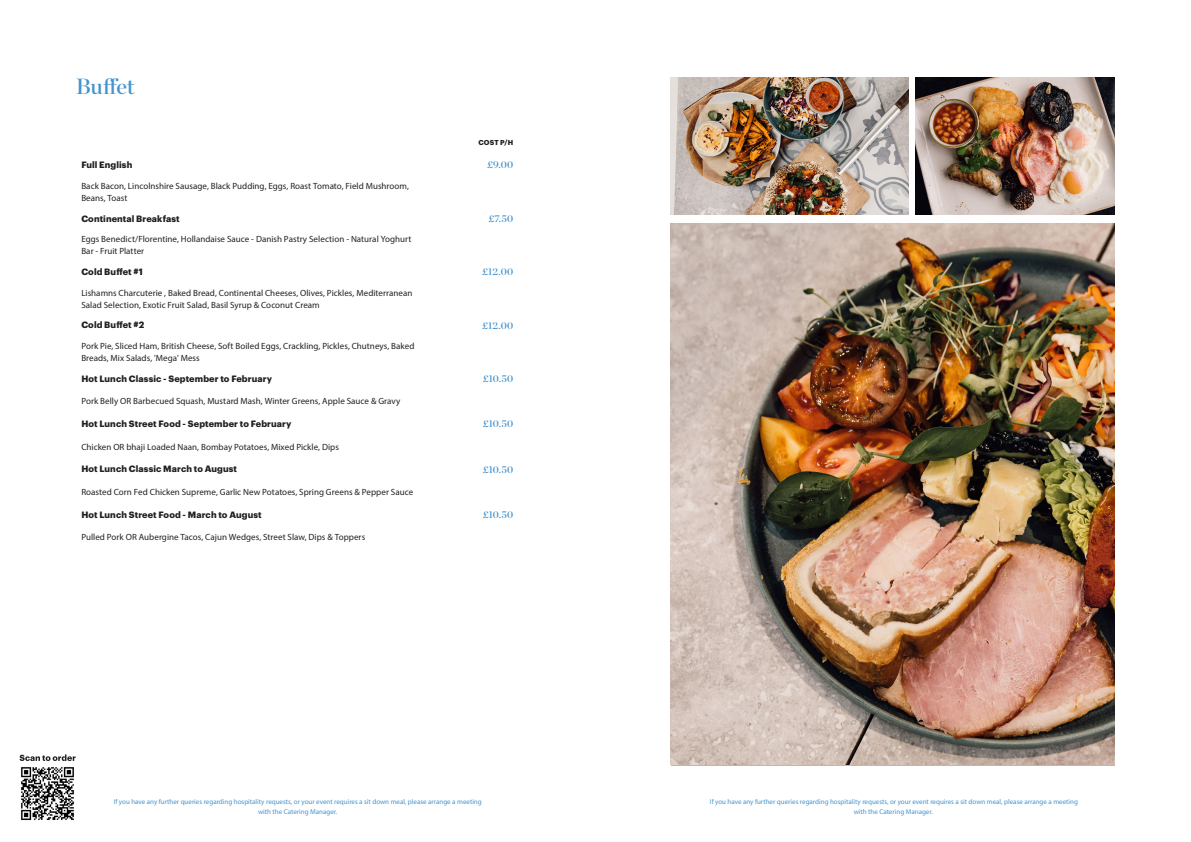
<style>
.page{position:relative;width:1191px;height:842px;background:#fff}
.page>*{position:absolute;margin:0;border:0;box-sizing:border-box;transform-origin:0 0}
.t1{font:22px "Chronicle Display Semi";color:#4393cf}
.price{font:10px "Chronicle Display Semi";letter-spacing:.015em;color:#4393cf}
.P1_BODY{font:9px/12px "Myriad Pro";letter-spacing:.005em;color:#231f20}
.P1_BODY-2{font:700 9px "Graphik";letter-spacing:.015em;color:#231f20}
.t2{font:7px/10px "Myriad Pro";color:#4393cf;text-align:center}
.Table_GS{font:700 7px "Graphik";color:#231f20}
</style>
<div class="page">
<img style="left:916px;top:77px;width:198px;height:138px">
<img style="left:670px;top:77px;width:238px;height:138px">
<img style="left:670px;top:224px;width:444px;height:540px">
<img style="left:21px;top:767px;width:53px;height:53px">
<svg style="left:20px;top:754px;width:56px;height:7px"></svg>
<h1 class="t1" style="left:76px;top:69px;width:60px">Buffet</h1>
<p class="Table_GS" style="left:478px;top:137px;width:36px">COST P/H</p>
<p class="P1_BODY-2" style="left:81px;top:158px;width:53px">Full English</p>
<p class="price" style="left:487px;top:157px;width:28px">£9.00</p>
<p class="P1_BODY" style="left:81px;top:180px;width:329px">Back Bacon, Lincolnshire Sausage, Black Pudding, Eggs, Roast Tomato, Field Mushroom,<br>Beans, Toast</p>
<p class="P1_BODY-2" style="left:81px;top:211px;width:100px">Continental Breakfast</p>
<p class="price" style="left:488px;top:210px;width:26px">£7.50</p>
<p class="P1_BODY" style="left:81px;top:233px;width:331px">Eggs Benedict/Florentine, Hollandaise Sauce - Danish Pastry Selection - Natural Yoghurt<br>Bar - Fruit Platter</p>
<p class="P1_BODY-2" style="left:81px;top:265px;width:63px">Cold Buffet #1</p>
<p class="price" style="left:482px;top:264px;width:33px">£12.00</p>
<p class="P1_BODY" style="left:81px;top:286px;width:332px">Lishamns Charcuterie , Baked Bread, Continental Cheeses, Olives, Pickles, Mediterranean<br>Salad Selection, Exotic Fruit Salad, Basil Syrup &amp; Coconut Cream</p>
<p class="P1_BODY-2" style="left:81px;top:318px;width:65px">Cold Buffet #2</p>
<p class="price" style="left:482px;top:317px;width:33px">£12.00</p>
<p class="P1_BODY" style="left:81px;top:340px;width:334px">Pork Pie, Sliced Ham, British Cheese, Soft Boiled Eggs, Crackling, Pickles, Chutneys, Baked<br>Breads, Mix Salads, 'Mega' Mess</p>
<p class="P1_BODY-2" style="left:81px;top:371px;width:192px">Hot Lunch Classic - September to February</p>
<p class="price" style="left:483px;top:371px;width:32px">£10.50</p>
<p class="P1_BODY" style="left:81px;top:395px;width:321px">Pork Belly OR Barbecued Squash, Mustard Mash, Winter Greens, Apple Sauce &amp; Gravy</p>
<p class="P1_BODY-2" style="left:81px;top:417px;width:212px">Hot Lunch Street Food - September to February</p>
<p class="price" style="left:483px;top:416px;width:32px">£10.50</p>
<p class="P1_BODY" style="left:81px;top:440px;width:259px">Chicken OR bhaji Loaded Naan, Bombay Potatoes, Mixed Pickle, Dips</p>
<p class="P1_BODY-2" style="left:81px;top:462px;width:157px">Hot Lunch Classic March to August</p>
<p class="price" style="left:483px;top:461px;width:32px">£10.50</p>
<p class="P1_BODY" style="left:81px;top:486px;width:333px">Roasted Corn Fed Chicken Supreme, Garlic New Potatoes, Spring Greens &amp; Pepper Sauce</p>
<p class="P1_BODY-2" style="left:81px;top:507px;width:182px">Hot Lunch Street Food - March to August</p>
<p class="price" style="left:483px;top:507px;width:32px">£10.50</p>
<p class="P1_BODY" style="left:81px;top:531px;width:285px">Pulled Pork OR Aubergine Tacos, Cajun Wedges, Street Slaw, Dips &amp; Toppers</p>
<p class="t2" style="left:114px;top:797px;width:369px">If you have any further queries regarding hospitality requests, or your event requires a sit down meal, please arrange a meeting with the Catering Manager.</p>
<p class="t2" style="left:710px;top:797px;width:369px">If you have any further queries regarding hospitality requests, or your event requires a sit down meal, please arrange a meeting with the Catering Manager.</p>
</div>
